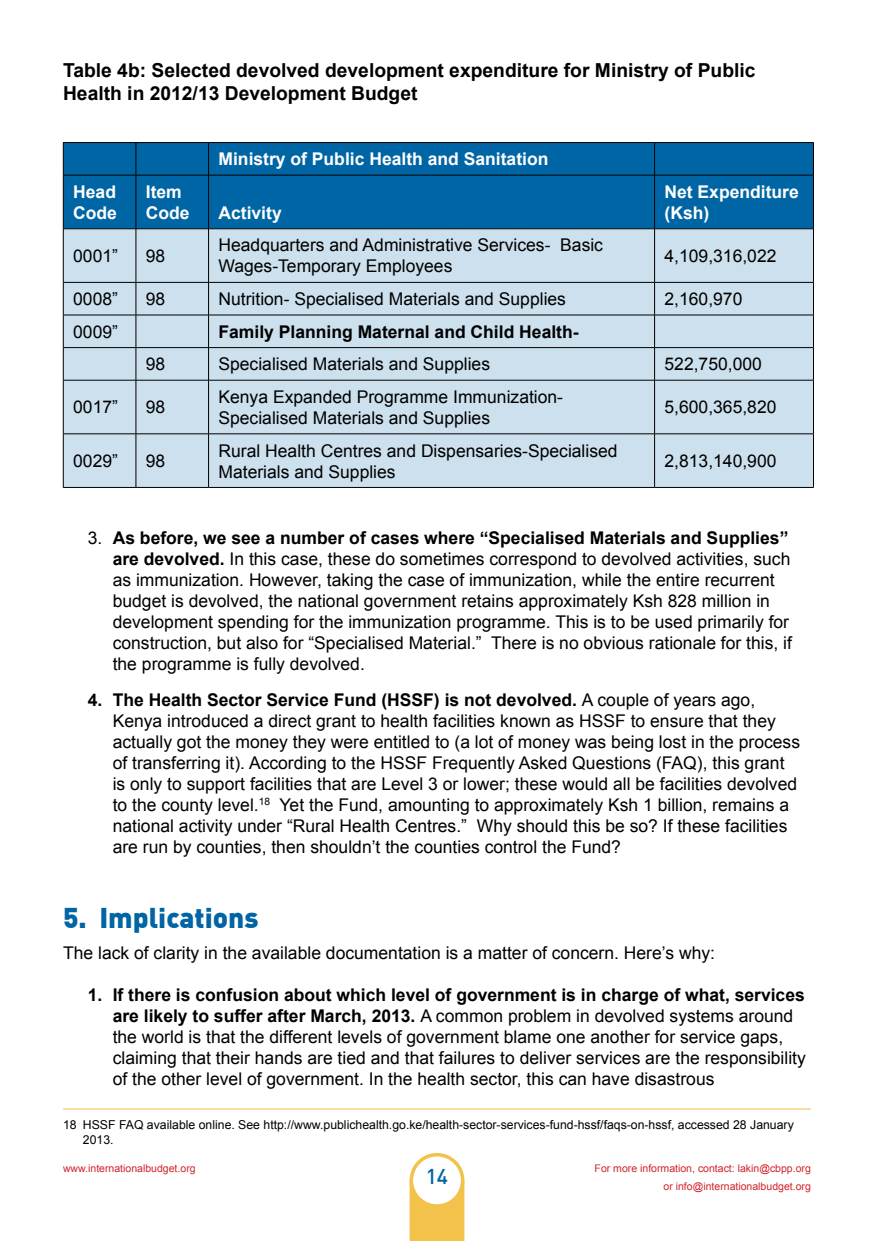
<style>
.page{position:relative;width:874px;height:1241px;background:#fff}
.page>*{position:absolute;margin:0;border:0;box-sizing:border-box;transform-origin:0 0}
.t1{font:900 28px "DIN Pro";color:#0065a4}
.t2{font:500 21px "DIN Pro";color:#0065a4}
.t3{font:700 19.25px/23.1px "Arial";color:#000}
.t4{font:17.5px/21px "Arial";color:#000}
.t5{font:700 17.5px/21px "Arial";color:#fff}
.t6{font:700 17.5px "Arial";color:#000}
.t7{font:12.25px/14.7px "Arial";color:#000}
.t8{font:10.5px/17.5px "Arial";color:#d2232a;text-align:right}
.s1{font-weight:700}
</style>
<div class="page">
<div style="left:409px;top:1185px;width:55px;height:55px;background:#f2c24b"></div>
<div style="left:411px;top:1154px;width:51px;height:51px;background:#fff;border-radius:50%"></div>
<div style="left:409px;top:1152px;width:55px;height:55px;border:4px solid #f2c24b;border-radius:50%"></div>
<div style="left:64px;top:143px;width:748px;height:85px;background:#0065a4"></div>
<div style="left:64px;top:229px;width:748px;height:258px;background:#cce0ed"></div>
<hr style="left:63px;top:142px;width:73px;height:1px;background:#000">
<hr style="left:63px;top:143px;width:1px;height:32px;background:#000">
<hr style="left:136px;top:142px;width:72px;height:1px;background:#000">
<hr style="left:135px;top:143px;width:1px;height:32px;background:#000">
<hr style="left:208px;top:142px;width:446px;height:1px;background:#000">
<hr style="left:208px;top:143px;width:1px;height:32px;background:#000">
<hr style="left:654px;top:142px;width:159px;height:1px;background:#000">
<hr style="left:654px;top:143px;width:1px;height:32px;background:#000">
<hr style="left:812px;top:143px;width:1px;height:32px;background:#000">
<hr style="left:63px;top:175px;width:73px;height:1px;background:#000">
<hr style="left:63px;top:175px;width:1px;height:53px;background:#000">
<hr style="left:136px;top:175px;width:72px;height:1px;background:#000">
<hr style="left:135px;top:175px;width:1px;height:53px;background:#000">
<hr style="left:208px;top:175px;width:446px;height:1px;background:#000">
<hr style="left:208px;top:175px;width:1px;height:53px;background:#000">
<hr style="left:654px;top:175px;width:159px;height:1px;background:#000">
<hr style="left:654px;top:175px;width:1px;height:53px;background:#000">
<hr style="left:812px;top:175px;width:1px;height:53px;background:#000">
<hr style="left:63px;top:228px;width:73px;height:1px;background:#000">
<hr style="left:63px;top:229px;width:1px;height:53px;background:#000">
<hr style="left:136px;top:228px;width:72px;height:1px;background:#000">
<hr style="left:135px;top:229px;width:1px;height:53px;background:#000">
<hr style="left:208px;top:228px;width:446px;height:1px;background:#000">
<hr style="left:208px;top:229px;width:1px;height:53px;background:#000">
<hr style="left:654px;top:228px;width:159px;height:1px;background:#000">
<hr style="left:654px;top:229px;width:1px;height:53px;background:#000">
<hr style="left:812px;top:229px;width:1px;height:53px;background:#000">
<hr style="left:63px;top:282px;width:73px;height:1px;background:#000">
<hr style="left:63px;top:282px;width:1px;height:33px;background:#000">
<hr style="left:136px;top:282px;width:72px;height:1px;background:#000">
<hr style="left:135px;top:282px;width:1px;height:33px;background:#000">
<hr style="left:208px;top:282px;width:446px;height:1px;background:#000">
<hr style="left:208px;top:282px;width:1px;height:33px;background:#000">
<hr style="left:654px;top:282px;width:159px;height:1px;background:#000">
<hr style="left:654px;top:282px;width:1px;height:33px;background:#000">
<hr style="left:812px;top:282px;width:1px;height:33px;background:#000">
<hr style="left:63px;top:314px;width:73px;height:1px;background:#000">
<hr style="left:63px;top:315px;width:1px;height:32px;background:#000">
<hr style="left:136px;top:314px;width:72px;height:1px;background:#000">
<hr style="left:135px;top:315px;width:1px;height:32px;background:#000">
<hr style="left:208px;top:314px;width:446px;height:1px;background:#000">
<hr style="left:208px;top:315px;width:1px;height:32px;background:#000">
<hr style="left:654px;top:314px;width:159px;height:1px;background:#000">
<hr style="left:654px;top:315px;width:1px;height:32px;background:#000">
<hr style="left:812px;top:315px;width:1px;height:32px;background:#000">
<hr style="left:63px;top:347px;width:73px;height:1px;background:#000">
<hr style="left:63px;top:348px;width:1px;height:32px;background:#000">
<hr style="left:136px;top:347px;width:72px;height:1px;background:#000">
<hr style="left:135px;top:348px;width:1px;height:32px;background:#000">
<hr style="left:208px;top:347px;width:446px;height:1px;background:#000">
<hr style="left:208px;top:348px;width:1px;height:32px;background:#000">
<hr style="left:654px;top:347px;width:159px;height:1px;background:#000">
<hr style="left:654px;top:348px;width:1px;height:32px;background:#000">
<hr style="left:812px;top:348px;width:1px;height:32px;background:#000">
<hr style="left:63px;top:380px;width:73px;height:1px;background:#000">
<hr style="left:63px;top:380px;width:1px;height:53px;background:#000">
<hr style="left:136px;top:380px;width:72px;height:1px;background:#000">
<hr style="left:135px;top:380px;width:1px;height:53px;background:#000">
<hr style="left:208px;top:380px;width:446px;height:1px;background:#000">
<hr style="left:208px;top:380px;width:1px;height:53px;background:#000">
<hr style="left:654px;top:380px;width:159px;height:1px;background:#000">
<hr style="left:654px;top:380px;width:1px;height:53px;background:#000">
<hr style="left:812px;top:380px;width:1px;height:53px;background:#000">
<hr style="left:63px;top:433px;width:73px;height:1px;background:#000">
<hr style="left:63px;top:434px;width:1px;height:53px;background:#000">
<hr style="left:136px;top:433px;width:72px;height:1px;background:#000">
<hr style="left:135px;top:434px;width:1px;height:53px;background:#000">
<hr style="left:208px;top:433px;width:446px;height:1px;background:#000">
<hr style="left:208px;top:434px;width:1px;height:53px;background:#000">
<hr style="left:654px;top:433px;width:159px;height:1px;background:#000">
<hr style="left:654px;top:434px;width:1px;height:53px;background:#000">
<hr style="left:812px;top:434px;width:1px;height:53px;background:#000">
<hr style="left:63px;top:487px;width:73px;height:1px;background:#000">
<hr style="left:136px;top:487px;width:72px;height:1px;background:#000">
<hr style="left:208px;top:487px;width:446px;height:1px;background:#000">
<hr style="left:654px;top:487px;width:159px;height:1px;background:#000">
<hr style="left:63px;top:1108px;width:747px;height:1px;background:#f2c24b">
<p class="t3" style="left:63px;top:59px;width:693px">Table 4b: Selected devolved development expenditure for Ministry of Public<br>Health in 2012/13 Development Budget</p>
<p class="t5" style="left:73px;top:181px;width:45px">Head<br>Code</p>
<p class="t5" style="left:146px;top:181px;width:45px">Item<br>Code</p>
<p class="t5" style="left:218px;top:148px;width:331px">Ministry of Public Health and Sanitation</p>
<p class="t5" style="left:218px;top:202px;width:65px">Activity</p>
<p class="t5" style="left:664px;top:181px;width:136px">Net Expenditure (Ksh)</p>
<p class="t4" style="left:73px;top:245px;width:46px">0001”</p>
<p class="t4" style="left:146px;top:245px;width:21px">98</p>
<p class="t4" style="left:218px;top:235px;width:386px">Headquarters and Administrative Services- Basic<br>Wages-Temporary Employees</p>
<p class="t4" style="left:664px;top:245px;width:113px">4,109,316,022</p>
<p class="t4" style="left:73px;top:288px;width:46px">0008”</p>
<p class="t4" style="left:146px;top:288px;width:21px">98</p>
<p class="t4" style="left:218px;top:288px;width:349px">Nutrition- Specialised Materials and Supplies</p>
<p class="t4" style="left:664px;top:288px;width:79px">2,160,970</p>
<p class="t4" style="left:73px;top:321px;width:46px">0009”</p>
<p class="t6" style="left:218px;top:321px;width:361px">Family Planning Maternal and Child Health-</p>
<p class="t4" style="left:146px;top:353px;width:21px">98</p>
<p class="t4" style="left:218px;top:353px;width:273px">Specialised Materials and Supplies</p>
<p class="t4" style="left:664px;top:353px;width:99px">522,750,000</p>
<p class="t4" style="left:73px;top:396px;width:46px">0017”</p>
<p class="t4" style="left:146px;top:396px;width:21px">98</p>
<p class="t4" style="left:218px;top:386px;width:346px">Kenya Expanded Programme Immunization-<br>Specialised Materials and Supplies</p>
<p class="t4" style="left:664px;top:396px;width:113px">5,600,365,820</p>
<p class="t4" style="left:73px;top:450px;width:46px">0029”</p>
<p class="t4" style="left:146px;top:450px;width:21px">98</p>
<p class="t4" style="left:218px;top:440px;width:400px">Rural Health Centres and Dispensaries-Specialised<br>Materials and Supplies</p>
<p class="t4" style="left:664px;top:450px;width:113px">2,813,140,900</p>
<p class="t4" style="left:113px;top:527px;width:680px;text-indent:-25px">3. <span class="s1">As before, we see a number of cases where “Specialised Materials and Supplies” are devolved.</span> In this case, these do sometimes correspond to devolved activities, such as immunization. However, taking the case of immunization, while the entire recurrent budget is devolved, the national government retains approximately Ksh 828 million in development spending for the immunization programme. This is to be used primarily for construction, but also for “Specialised Material.” There is no obvious rationale for this, if the programme is fully devolved.</p>
<p class="t4" style="left:113px;top:689px;width:688px;text-indent:-25px"><span class="s1">4. The Health Sector Service Fund (HSSF) is not devolved.</span> A couple of years ago, Kenya introduced a direct grant to health facilities known as HSSF to ensure that they actually got the money they were entitled to (a lot of money was being lost in the process of transferring it). According to the HSSF Frequently Asked Questions (FAQ), this grant is only to support facilities that are Level 3 or lower; these would all be facilities devolved to the county level.<sup>18</sup> Yet the Fund, amounting to approximately Ksh 1 billion, remains a national activity under “Rural Health Centres.” Why should this be so? If these facilities are run by counties, then shouldn’t the counties control the Fund?</p>
<h1 class="t1" style="left:63px;top:899px;width:197px">5. Implications</h1>
<p class="t4" style="left:63px;top:942px;width:653px">The lack of clarity in the available documentation is a matter of concern. Here’s why:</p>
<p class="t4" style="left:113px;top:984px;width:694px;text-indent:-25px"><span class="s1">1. If there is confusion about which level of government is in charge of what, services are likely to suffer after March, 2013.</span> A common problem in devolved systems around the world is that the different levels of government blame one another for service gaps, claiming that their hands are tied and that failures to deliver services are the responsibility of the other level of government. In the health sector, this can have disastrous</p>
<p class="t7" style="left:83px;top:1117px;width:712px;text-indent:-20px">18 HSSF FAQ available online. See http://www.publichealth.go.ke/health-sector-services-fund-hssf/faqs-on-hssf, accessed 28 January<br>2013.</p>
<p class="t8" style="left:63px;top:1159px;width:134px">www.internationalbudget.org</p>
<p class="t8" style="left:594px;top:1159px;width:218px">For more information, contact: lakin@cbpp.org or info@internationalbudget.org</p>
<p class="t2" style="left:425px;top:1162px;width:24px">14</p>
</div>
